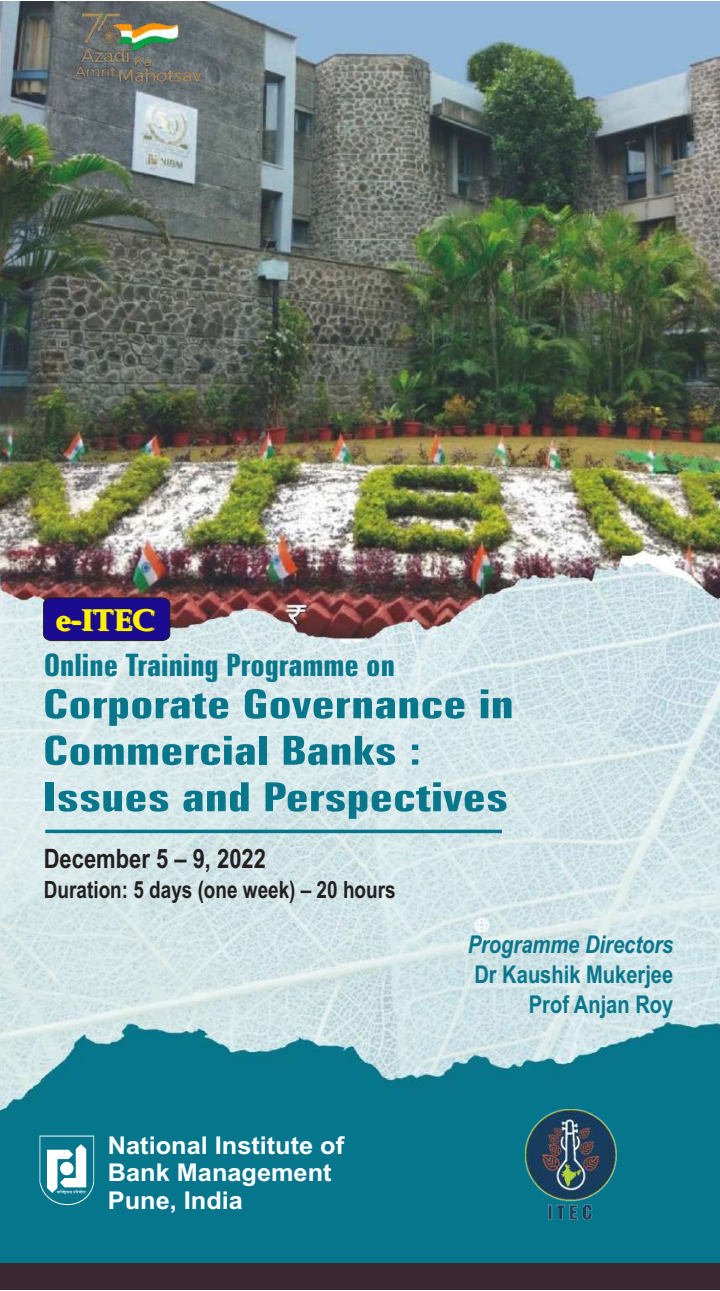
<style>
.page{position:relative;width:720px;height:1291px;background:#fff}
.page>*{position:absolute;margin:0;border:0;box-sizing:border-box;transform-origin:0 0}
.t1{font:700 extra-condensed 40.07px/46.4px "Zurich BT";color:#08778b;scale:1.35 1}
.t2{font:700 extra-condensed 30.97px "Zurich BT";color:#08778b;scale:1.07 1}
.t3{font:30.62px "Palm Springs";color:#fff200}
.t4{font:700 26.78px "Arial Narrow";color:#231f20}
.t5{font:700 24.5px/27.3px "Arial";color:#fff}
.t6{font:700 24.5px/30.1px "Arial Narrow";color:#08778b;text-align:right}
.t7{font:italic 700 24.5px "Arial Narrow";color:#08778b}
.t8{font:700 23.8px "Arial Narrow";color:#231f20}
</style>
<div class="page">
<img style="left:0;top:2px;width:719px;height:1261px">
<svg style="left:39px;top:1135px;width:55px;height:77px"></svg>
<img style="left:525px;top:1109px;width:91px;height:109px">
<svg style="left:43px;top:597px;width:127px;height:44px;background:#1d0e89"></svg>
<svg style="left:45px;top:829px;width:456px;height:4px;background:#29899a"></svg>
<img style="left:76px;top:13px;width:125px;height:68px">
<div style="left:0;top:1263px;width:719px;height:26px;background:#3b2732"></div>
<p class="t3" style="left:57px;top:602px;width:100px">e-ITEC</p>
<p class="t2" style="left:44px;top:652px;width:329px">Online Training Programme on</p>
<p class="t1" style="left:43px;top:684px;width:350px">Corporate Governance in<br>Commercial Banks :<br>Issues and Perspectives</p>
<p class="t4" style="left:44px;top:848px;width:223px">December 5 – 9, 2022</p>
<p class="t8" style="left:44px;top:881px;width:353px">Duration: 5 days (one week) – 20 hours</p>
<p class="t5" style="left:108px;top:1133px;width:238px">National Institute of<br>Bank Management<br>Pune, India</p>
<p class="t7" style="left:467px;top:934px;width:207px">Programme Directors</p>
<p class="t6" style="left:474px;top:961px;width:200px">Dr Kaushik Mukerjee<br>Prof Anjan Roy</p>
</div>
